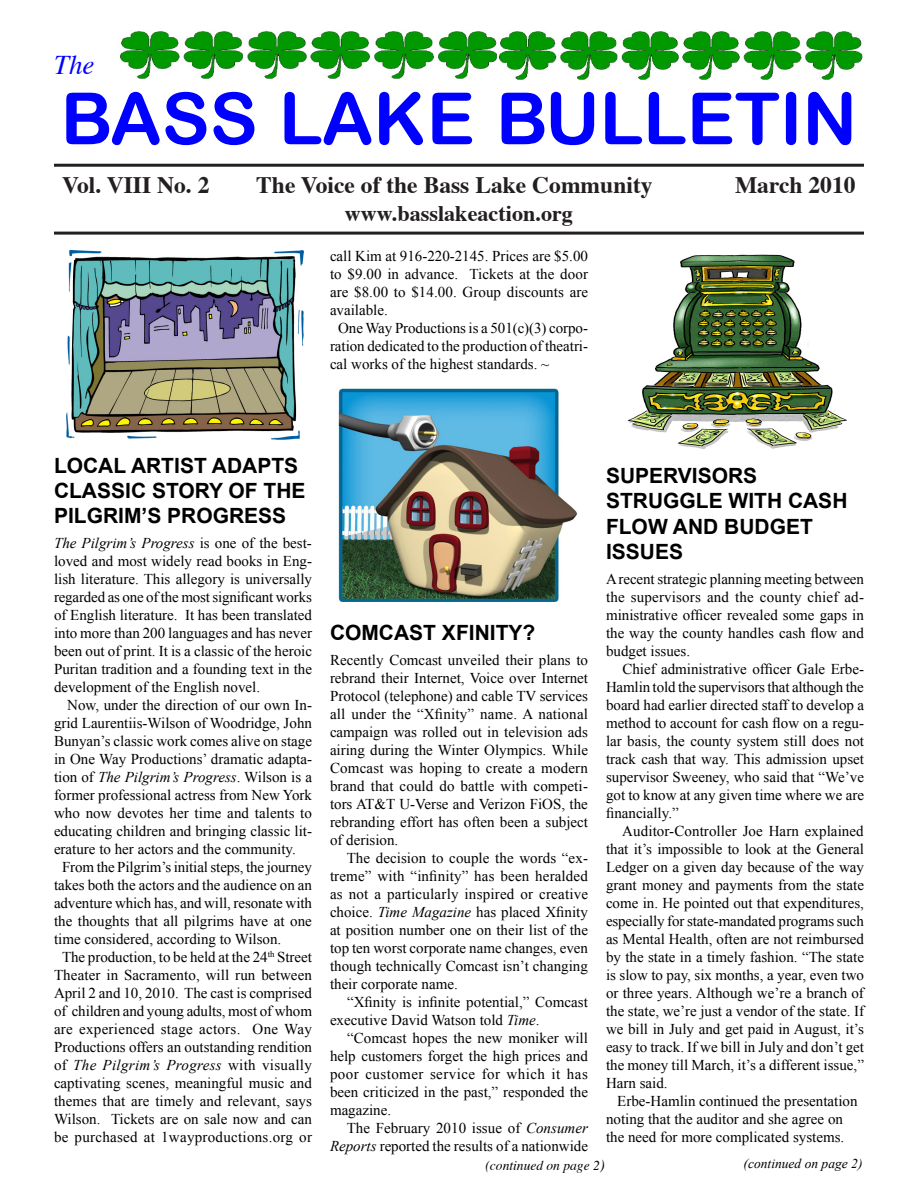
<style>
.page{position:relative;width:918px;height:1188px;background:#fff}
.page>*{position:absolute;margin:0;border:0;box-sizing:border-box;transform-origin:0 0}
.t1{font:700 72px "Arial Rounded MT";color:#00f}
.t2{font:italic 27px "Times";color:#00f}
.t3{font:700 23.55px "Times";color:#231f20}
.t4{font:700 22.2px "Times";color:#231f20}
.t5{font:700 21px/25.2px "Arial";color:#000}
.t6{font:15px/18px "Times New Roman";color:#000;text-align:justify}
.t7{font:italic 13.5px "Times New Roman";color:#000}
.t8{font:italic 13.5px "Times";color:#000}
.s1{font-style:italic}
.s2{font-size:15px}
</style>
<div class="page">
<hr style="left:54px;top:164px;width:810px;height:3px;background:#231f20">
<hr style="left:54px;top:232px;width:810px;height:3px;background:#231f20">
<img style="left:627px;top:254px;width:220px;height:195px">
<img style="left:120px;top:30px;width:744px;height:49px">
<img style="left:66px;top:251px;width:238px;height:188px">
<img style="left:338px;top:388px;width:239px;height:213px">
<p class="t2" style="left:54px;top:41px;width:42px">The</p>
<p class="t1" style="left:61px;top:76px;width:798px">BASS LAKE BULLETIN</p>
<p class="t3" style="left:62px;top:163px;width:149px">Vol. VIII No. 2</p>
<p class="t3" style="left:256px;top:163px;width:398px">The Voice of the Bass Lake Community</p>
<p class="t3" style="left:735px;top:163px;width:122px">March 2010</p>
<p class="t4" style="left:345px;top:192px;width:230px">www.basslakeaction.org</p>
<p class="t6" style="left:330px;top:247px;width:260px">call Kim at 916-220-2145. Prices are $5.00 to $9.00 in advance. Tickets at the door are $8.00 to $14.00. Group discounts are available.</p>
<p class="t6" style="left:330px;top:319px;width:259px;text-indent:8px">One Way Productions is a 501(c)(3) corpo&shy;ration dedicated to the production of theatri&shy;cal works of the highest standards. ~</p>
<p class="t5" style="left:54px;top:453px;width:253px">LOCAL ARTIST ADAPTS<br>CLASSIC STORY OF THE<br>PILGRIM’S PROGRESS</p>
<p class="t6" style="left:54px;top:534px;width:260px"><span class="s1">The Pilgrim’s Progress</span> is one of the best&shy;loved and most widely read books in Eng&shy;lish literature. This allegory is universally regarded as one of the most significant works of English literature. It has been translated into more than 200 languages and has never been out of print. It is a classic of the heroic Puritan tradition and a founding text in the development of the English novel.</p>
<p class="t6" style="left:54px;top:696px;width:260px;text-indent:13px">Now, under the direction of our own In&shy;grid Laurentiis-Wilson of Woodridge, John Bunyan’s classic work comes alive on stage in One Way Productions’ dramatic adapta&shy;tion of <span class="s1">The Pilgrim’s Progress</span>. Wilson is a former professional actress from New York who now devotes her time and talents to educating children and bringing classic lit&shy;erature to her actors and the community.</p>
<p class="t6" style="left:54px;top:858px;width:260px;text-indent:8px">From the Pilgrim’s initial steps, the journey takes both the actors and the audience on an adventure which has, and will, resonate with the thoughts that all pilgrims have at one time considered, according to Wilson.</p>
<p class="t6" style="left:54px;top:948px;width:260px;text-align:center">The production, to be held at the 24<sup>th</sup> Street Theater in Sacramento, will run between April 2 and 10, 2010. The cast is comprised of children and young adults, most of whom are experienced stage actors. One Way Productions offers an outstanding rendition of <span class="s1">The Pilgrim’s Progress</span> with visually captivating scenes, meaningful music and themes that are timely and relevant, says Wilson. Tickets are on sale now and can be purchased at 1wayproductions.org or</p>
<p class="t5" style="left:606px;top:463px;width:243px">SUPERVISORS<br>STRUGGLE WITH CASH<br>FLOW AND BUDGET<br>ISSUES</p>
<p class="t6" style="left:606px;top:569px;width:259px">A recent strategic planning meeting between the supervisors and the county chief ad&shy;ministrative officer revealed some gaps in the way the county handles cash flow and budget issues.</p>
<p class="t6" style="left:606px;top:659px;width:260px;text-indent:16px">Chief administrative officer Gale Erbe-Hamlin told the supervisors that although the board had earlier directed staff to develop a method to account for cash flow on a regu&shy;lar basis, the county system still does not track cash that way. This admission upset supervisor Sweeney, who said that “We’ve got to know at any given time where we are financially.”</p>
<p class="t6" style="left:606px;top:821px;width:260px;text-indent:16px">Auditor-Controller Joe Harn explained that it’s impossible to look at the General Ledger on a given day because of the way grant money and payments from the state come in. He pointed out that expenditures, especially for state-mandated programs such as Mental Health, often are not reimbursed by the state in a timely fashion. “The state is slow to pay, six months, a year, even two or three years. Although we’re a branch of the state, we’re just a vendor of the state. If we bill in July and get paid in August, it’s easy to track. If we bill in July and don’t get the money till March, it’s a different issue,” Harn said.</p>
<p class="t6" style="left:606px;top:1091px;width:253px;text-align:left;text-indent:11px">Erbe-Hamlin continued the presentation noting that the auditor and she agree on the need for more complicated systems.</p>
<p class="t5" style="left:330px;top:620px;width:207px">COMCAST XFINITY?</p>
<p class="t6" style="left:330px;top:651px;width:260px">Recently Comcast unveiled their plans to rebrand their Internet, Voice over Internet Protocol (telephone) and cable TV services all under the “Xfinity” name. A national campaign was rolled out in television ads airing during the Winter Olympics. While Comcast was hoping to create a modern brand that could do battle with competi&shy;tors AT&amp;T U-Verse and Verizon FiOS, the rebranding effort has often been a subject of derision.</p>
<p class="t6" style="left:330px;top:849px;width:260px;text-indent:17px">The decision to couple the words “ex&shy;treme” with “infinity” has been heralded as not a particularly inspired or creative choice. <span class="s1">Time Magazine</span> has placed Xfinity at position number one on their list of the top ten worst corporate name changes, even though technically Comcast isn’t changing their corporate name.</p>
<p class="t6" style="left:330px;top:993px;width:260px;text-indent:17px">“Xfinity is infinite potential,” Comcast executive David Watson told <span class="s1">Time</span>.</p>
<p class="t6" style="left:330px;top:1029px;width:260px;text-indent:17px">“Comcast hopes the new moniker will help customers forget the high prices and poor customer service for which it has been criticized in the past,” responded the magazine.</p>
<p class="t6" style="left:330px;top:1119px;width:260px;text-align:right">The February 2010 issue of <span class="s1">Consumer<br>Reports</span> reported the results of a nationwide</p>
<p class="t8" style="left:485px;top:1154px;width:121px">(continued on page 2<span class="s2">)</span></p>
<p class="t7" style="left:744px;top:1156px;width:120px">(continued on page 2)</p>
</div>
